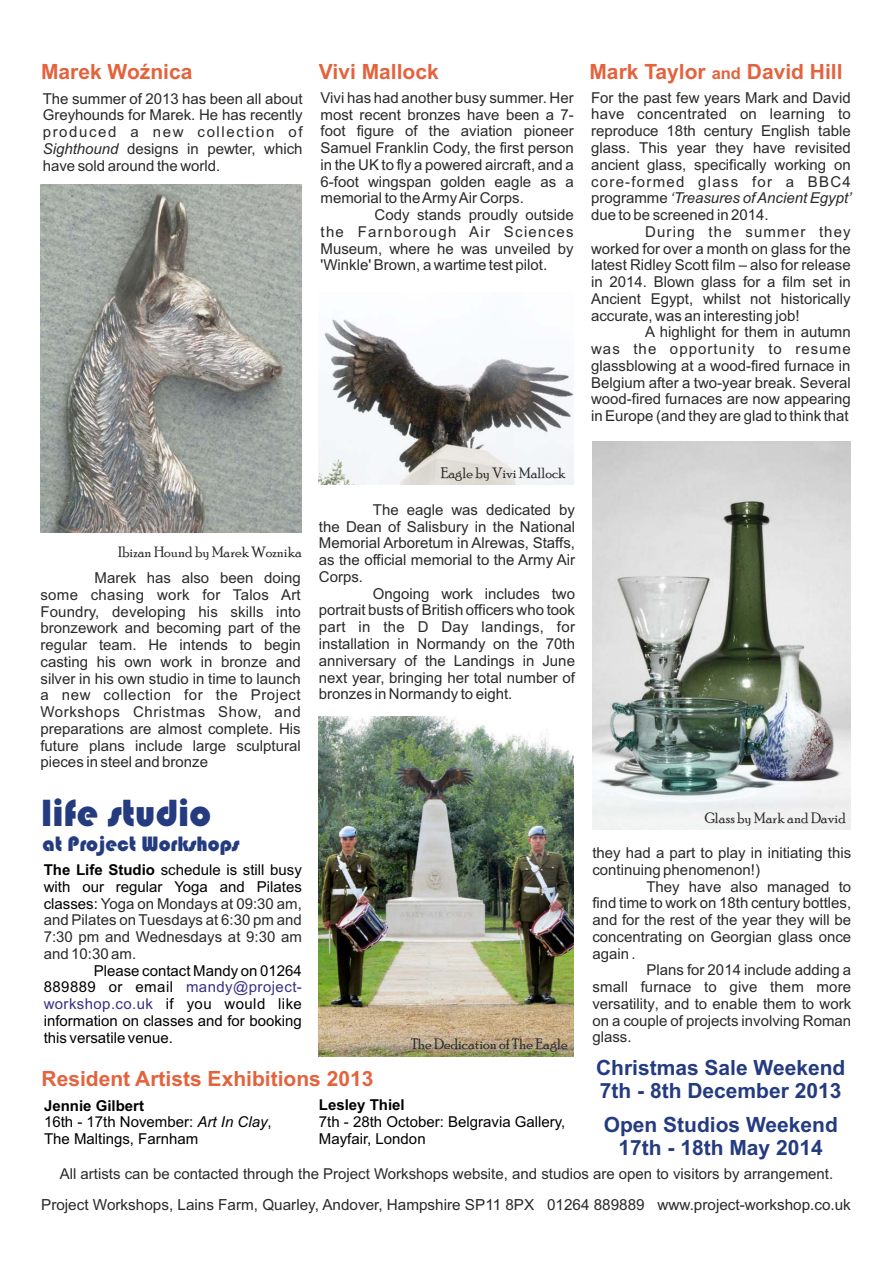
<style>
.page{position:relative;width:893px;height:1263px;background:#fff}
.page>*{position:absolute;margin:0;border:0;box-sizing:border-box;transform-origin:0 0}
.t1{font:39.3px "Bauhaus 93";color:#243b80}
.t2{font:21.6px "Bauhaus 93";color:#243b80}
.t3{font:700 21px "Arial";color:#e3633d}
.t4{font:700 21px/23.4px "Arial";color:#243b80}
.t5{font:15.3px "Arial";color:#2b2929}
.t6{font:15px/16.8px "Arial";color:#2b2929;text-align:justify}
.t7{font:15px/16.8px "Arial";color:#000}
.t8{font:15px "Poor Richard";color:#2b2929}
.t9{font:15px "Arial";letter-spacing:.03em;color:#383085}
.t10{font:15px "Arial";letter-spacing:.025em;color:#000}
.t11{font:15px "Arial";letter-spacing:.03em;color:#000}
.t12{font:700 15px "Arial";color:#000}
.s1{font-size:16.5px}
.s2{font-style:italic}
.s3{font-weight:700}
.s4{color:#2b2929}
</style>
<div class="page">
<img style="left:319px;top:717px;width:255px;height:339px">
<img style="left:592px;top:441px;width:259px;height:388px">
<img style="left:319px;top:318px;width:255px;height:166px">
<img style="left:41px;top:184px;width:260px;height:348px">
<h3 class="t3" style="left:41px;top:64px;width:153px">Marek Woźnica</h3>
<h3 class="t3" style="left:319px;top:64px;width:121px">Vivi Mallock</h3>
<h3 class="t3" style="left:589px;top:64px;width:255px">Mark Taylor <span class="s1">and</span> David Hill</h3>
<p class="t6" style="left:43px;top:91px;width:261px">The summer of 2013 has been all about Greyhounds for Marek. He has recently produced a new collection of <span class="s2">Sighthound</span> designs in pewter, which have sold around the world.</p>
<p class="t6" style="left:321px;top:91px;width:255px">Vivi has had another busy summer. Her most recent bronzes have been a 7- foot figure of the aviation pioneer Samuel Franklin Cody, the first person in the UK to fly a powered aircraft, and a 6-foot wingspan golden eagle as a memorial to the Army Air Corps.</p>
<p class="t6" style="left:321px;top:208px;width:255px;text-indent:54px">Cody stands proudly outside the Farnborough Air Sciences Museum, where he was unveiled by 'Winkle' Brown, a wartime test pilot.</p>
<p class="t6" style="left:591px;top:90px;width:262px">For the past few years Mark and David have concentrated on learning to reproduce 18th century English table glass. This year they have revisited ancient glass, specifically working on core-formed glass for a BBC4 programme <span class="s2">‘Treasures of Ancient Egypt’ </span>due to be screened in 2014.</p>
<p class="t6" style="left:591px;top:224px;width:261px;text-indent:54px">During the summer they worked for over a month on glass for the latest Ridley Scott film – also for release in 2014. Blown glass for a film set in Ancient Egypt, whilst not historically accurate, was an interesting job!</p>
<p class="t6" style="left:591px;top:325px;width:261px;text-indent:54px">A highlight for them in autumn was the opportunity to resume glassblowing at a wood-fired furnace in Belgium after a two-year break. Several wood-fired furnaces are now appearing in Europe (and they are glad to think that</p>
<p class="t8" style="left:118px;top:546px;width:185px">Ibizan Hound by Marek Woznika</p>
<p class="t6" style="left:40px;top:571px;width:262px;text-indent:54px">Marek has also been doing some chasing work for Talos Art Foundry, developing his skills into bronzework and becoming part of the regular team. He intends to begin casting his own work in bronze and silver in his own studio in time to launch a new collection for the Project Workshops Christmas Show, and preparations are almost complete. His future plans include large sculptural pieces in steel and bronze</p>
<h1 class="t1" style="left:41px;top:791px;width:171px">life studio</h1>
<h2 class="t2" style="left:43px;top:831px;width:199px">at Project Workshops</h2>
<p class="t7" style="left:44px;top:863px;width:260px;text-align:justify"><span class="s3">The Life Studio</span> schedule is still busy with our regular Yoga and Pilates classes: <span class="s4">Yoga on Mondays at 09:30 am,</span></p>
<p class="t6" style="left:44px;top:913px;width:260px">and Pilates on Tuesdays at 6:30 pm and 7:30 pm and Wednesdays at 9:30 am and 10:30 am.</p>
<p class="t9" style="left:186px;top:981px;width:117px">mandy@project-</p>
<p class="t9" style="left:44px;top:998px;width:111px">workshop.co.uk</p>
<p class="t7" style="left:94px;top:963px;width:210px">Please contact Mandy on 01264</p>
<p class="t11" style="left:44px;top:981px;width:131px">889889 or email</p>
<p class="t10" style="left:166px;top:998px;width:137px">if you would like</p>
<p class="t7" style="left:44px;top:1013px;width:260px">information on classes and for booking</p>
<p class="t7" style="left:44px;top:1030px;width:131px">this versatile venue.</p>
<p class="t8" style="left:441px;top:468px;width:127px">Eagle by Vivi Mallock</p>
<p class="t6" style="left:319px;top:503px;width:258px;text-indent:54px">The eagle was dedicated by the Dean of Salisbury in the National Memorial Arboretum in Alrewas, Staffs, as the official memorial to the Army Air Corps.</p>
<p class="t6" style="left:319px;top:586px;width:258px;text-indent:54px">Ongoing work includes two portrait busts of British officers who took part in the D Day landings, for installation in Normandy on the 70th anniversary of the Landings in June next year, bringing her total number of bronzes in Normandy to eight.</p>
<p class="t8" style="left:411px;top:1038px;width:158px">The Dedication of The Eagle</p>
<h3 class="t3" style="left:42px;top:1070px;width:333px">Resident Artists Exhibitions 2013</h3>
<p class="t7" style="left:44px;top:1098px;width:229px"><span class="s3">Jennie Gilbert<br></span>16th - 17th November: <span class="s2">Art In Clay</span>,<br>The Maltings, Farnham</p>
<p class="t12" style="left:319px;top:1099px;width:87px">Lesley Thiel</p>
<p class="t7" style="left:319px;top:1115px;width:248px">7th - 28th October: Belgravia Gallery,<br>Mayfair, London</p>
<p class="t8" style="left:705px;top:812px;width:143px">Glass by Mark and David</p>
<p class="t6" style="left:592px;top:846px;width:260px">they had a part to play in initiating this continuing phenomenon!)</p>
<p class="t6" style="left:592px;top:879px;width:260px;text-indent:54px">They have also managed to find time to work on 18th century bottles, and for the rest of the year they will be concentrating on Georgian glass once again .</p>
<p class="t6" style="left:592px;top:963px;width:260px;text-indent:54px">Plans for 2014 include adding a small furnace to give them more versatility, and to enable them to work on a couple of projects involving Roman glass.</p>
<h3 class="t4" style="left:596px;top:1057px;width:251px">Christmas Sale Weekend<br>7th - 8th December 2013</h3>
<h3 class="t4" style="left:604px;top:1114px;width:236px;text-align:center">Open Studios Weekend<br>17th - 18th May 2014</h3>
<p class="t6" style="left:60px;top:1166px;width:775px">All artists can be contacted through the Project Workshops website, and studios are open to visitors by arrangement.</p>
<p class="t5" style="left:41px;top:1199px;width:811px">Project Workshops, Lains Farm, Quarley, Andover, Hampshire SP11 8PX 01264 889889 www.project-workshop.co.uk</p>
</div>
